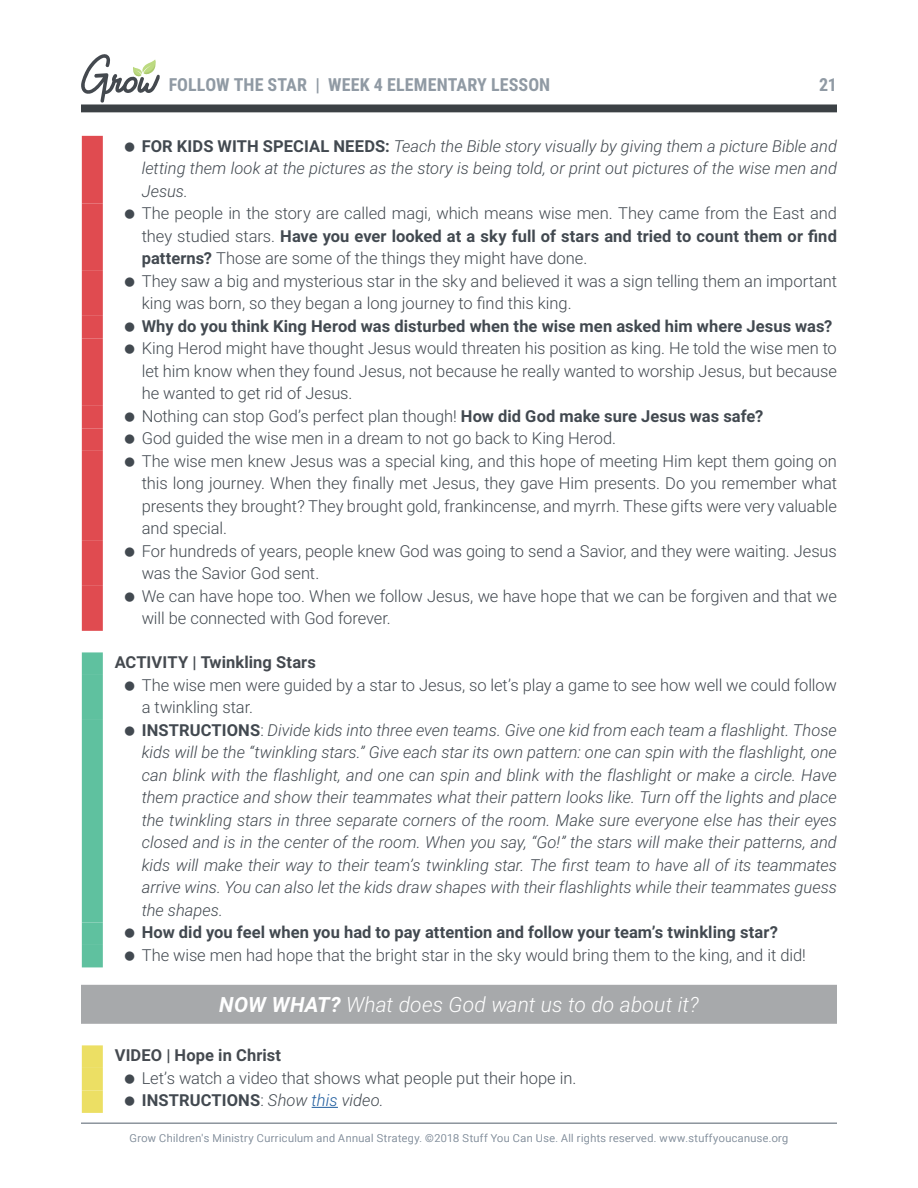
<style>
.page{position:relative;width:918px;height:1188px;background:#fff}
.page>*{position:absolute;margin:0;border:0;box-sizing:border-box;transform-origin:0 0}
.t1{font:italic 300 21px "Roboto";letter-spacing:.005em;color:#fff}
.t2{font:700 18px "Roboto Condensed";letter-spacing:.005em;color:#909aa4}
.t3{font:300 16.5px/22.5px "Roboto";letter-spacing:-.005em;color:#424950}
.t4{font:italic 300 16.5px/22.5px "Roboto";color:#424950;text-align:justify}
.t5{font:700 16.5px "Roboto";letter-spacing:.005em;color:#424950}
.t6{font:700 16.5px "Roboto";letter-spacing:.005em;color:#454a50}
.t7{font:300 10.8px "Roboto";letter-spacing:.04em;color:#8e99a5}
.s1{font-weight:700;font-style:normal}
.s2{font-weight:700}
.s3{font-style:normal}
.s4{font-style:italic}
.s5{font-style:italic;color:#205d9e}
</style>
<div class="page">
<svg style="left:81px;top:54px;width:79px;height:49px"></svg>
<hr style="left:81px;top:1122px;width:756px;height:2px;background:#8c949d">
<div style="left:81px;top:105px;width:756px;height:7px;background:#3c4145"></div>
<div style="left:82px;top:136px;width:21px;height:67px;background:#e04b50"></div>
<div style="left:82px;top:203px;width:21px;height:68px;background:#e04b50"></div>
<div style="left:82px;top:271px;width:21px;height:45px;background:#e04b50"></div>
<div style="left:82px;top:316px;width:21px;height:22px;background:#e04b50"></div>
<div style="left:82px;top:338px;width:21px;height:68px;background:#e04b50"></div>
<div style="left:82px;top:406px;width:21px;height:22px;background:#e04b50"></div>
<div style="left:82px;top:428px;width:21px;height:23px;background:#e04b50"></div>
<div style="left:82px;top:451px;width:21px;height:90px;background:#e04b50"></div>
<div style="left:82px;top:541px;width:21px;height:45px;background:#e04b50"></div>
<div style="left:82px;top:586px;width:21px;height:45px;background:#e04b50"></div>
<div style="left:82px;top:652px;width:21px;height:23px;background:#5fc19f"></div>
<div style="left:82px;top:675px;width:21px;height:45px;background:#5fc19f"></div>
<div style="left:82px;top:720px;width:21px;height:202px;background:#5fc19f"></div>
<div style="left:82px;top:922px;width:21px;height:23px;background:#5fc19f"></div>
<div style="left:82px;top:945px;width:21px;height:22px;background:#5fc19f"></div>
<div style="left:81px;top:985px;width:756px;height:39px;background:#a7a9ab"></div>
<div style="left:82px;top:1045px;width:21px;height:23px;background:#ecdf64"></div>
<div style="left:82px;top:1068px;width:21px;height:22px;background:#ecdf64"></div>
<div style="left:82px;top:1090px;width:21px;height:23px;background:#ecdf64"></div>
<svg style="left:312px;top:1107px;width:26px;height:1px"></svg>
<p class="t2" style="left:169px;top:78px;width:383px">FOLLOW THE STAR | WEEK 4 ELEMENTARY LESSON</p>
<p class="t2" style="left:819px;top:78px;width:19px">21</p>
<p class="t4" style="left:142px;top:134px;width:697px"><span class="s1">FOR KIDS WITH SPECIAL NEEDS:</span> Teach the Bible story visually by giving them a picture Bible and letting them look at the pictures as the story is being told, or print out pictures of the wise men and Jesus.</p>
<p class="t3" style="left:142px;top:201px;width:697px">The people in the story are called magi, which means wise men. They came from the East and they studied stars. <span class="s2">Have you ever looked at a sky full of stars and tried to count them or find patterns?</span> Those are some of the things they might have done.<br>They saw a big and mysterious star in the sky and believed it was a sign telling them an important king was born, so they began a long journey to find this king.</p>
<p class="t5" style="left:142px;top:319px;width:692px">Why do you think King Herod was disturbed when the wise men asked him where Jesus was?</p>
<p class="t3" style="left:142px;top:336px;width:697px">King Herod might have thought Jesus would threaten his position as king. He told the wise men to let him know when they found Jesus, not because he really wanted to worship Jesus, but because he wanted to get rid of Jesus.<br>Nothing can stop God’s perfect plan though! <span class="s2">How did God make sure Jesus was safe?<br></span>God guided the wise men in a dream to not go back to King Herod.<br>The wise men knew Jesus was a special king, and this hope of meeting Him kept them going on this long journey. When they finally met Jesus, they gave Him presents. Do you remember what presents they brought? They brought gold, frankincense, and myrrh. These gifts were very valuable and special.<br>For hundreds of years, people knew God was going to send a Savior, and they were waiting. Jesus was the Savior God sent.<br>We can have hope too. When we follow Jesus, we have hope that we can be forgiven and that we will be connected with God forever.</p>
<p class="t6" style="left:115px;top:656px;width:203px">ACTIVITY | Twinkling Stars</p>
<p class="t4" style="left:142px;top:673px;width:697px;text-align:left"><span class="s3">The wise men were guided by a star to Jesus, so let’s play a game to see how well we could follow a twinkling star.<br></span><span class="s1">INSTRUCTIONS</span><span class="s3">:</span> Divide kids into three even teams. Give one kid from each team a flashlight. Those kids will be the “twinkling stars.” Give each star its own pattern: one can spin with the flashlight, one can blink with the flashlight, and one can spin and blink with the flashlight or make a circle. Have them practice and show their teammates what their pattern looks like. Turn off the lights and place the twinkling stars in three separate corners of the room. Make sure everyone else has their eyes closed and is in the center of the room. When you say, “Go!” the stars will make their patterns, and kids will make their way to their team’s twinkling star. The first team to have all of its teammates arrive wins. You can also let the kids draw shapes with their flashlights while their teammates guess the shapes.</p>
<p class="t5" style="left:142px;top:926px;width:638px">How did you feel when you had to pay attention and follow your team’s twinkling star?</p>
<p class="t3" style="left:142px;top:943px;width:666px">The wise men had hope that the bright star in the sky would bring them to the king, and it did!</p>
<p class="t1" style="left:219px;top:996px;width:481px"><span class="s2">NOW WHAT?</span> What does God want us to do about it?</p>
<p class="t6" style="left:115px;top:1049px;width:168px">VIDEO | Hope in Christ</p>
<p class="t3" style="left:142px;top:1066px;width:436px">Let’s watch a video that shows what people put their hope in.<br><span class="s2">INSTRUCTIONS</span>: <span class="s4">Show</span> <span class="s5">this</span> <span class="s4">video.</span></p>
<p class="t7" style="left:130px;top:1134px;width:660px">Grow Children's Ministry Curriculum and Annual Strategy. ©2018 Stuff You Can Use. All rights reserved. www.stuffyoucanuse.org</p>
</div>
